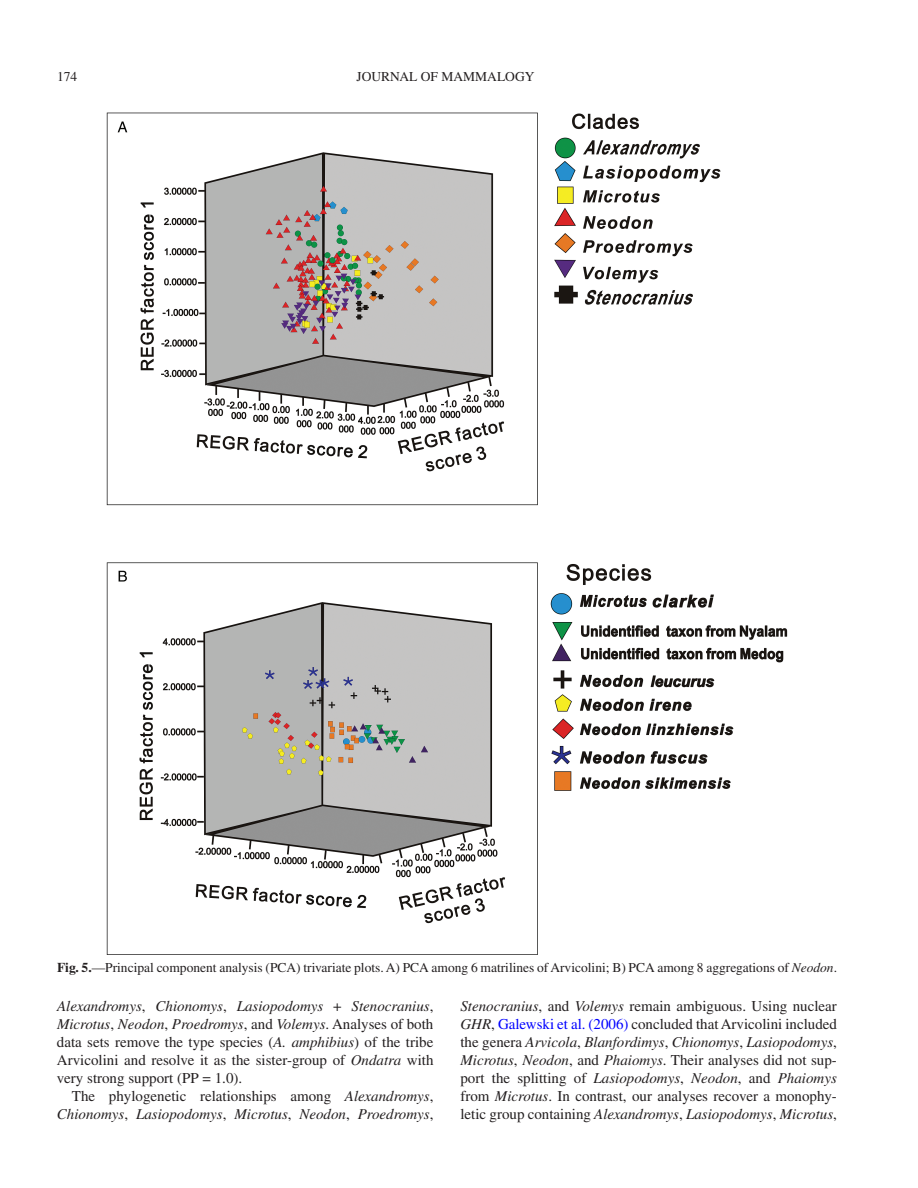
<style>
.page{position:relative;width:918px;height:1188px;background:#fff}
.page>*{position:absolute;margin:0;border:0;box-sizing:border-box;transform-origin:0 0}
.t1{font:15px/18px "Times";color:#231f20;text-align:justify}
.t2{font:italic 15px/18px "Times";color:#231f20;text-align:right}
.t3{font:13.5px "Times";color:#231f20}
.s1{font-weight:700}
.s2{font-style:italic}
.s3{font-style:normal}
.s4{color:#00f}
</style>
<div class="page">
<img style="left:107px;top:112px;width:680px;height:843px">
<p class="t3" style="left:57px;top:69px;width:22px">174</p>
<p class="t3" style="left:356px;top:69px;width:180px">JOURNAL OF MAMMALOGY</p>
<p class="t3" style="left:57px;top:960px;width:782px"><span class="s1">Fig. 5.</span>—Principal component analysis (PCA) trivariate plots. A) PCA among 6 matrilines of Arvicolini; B) PCA among 8 aggregations of <span class="s2">Neodon</span>.</p>
<p class="t1" style="left:57px;top:997px;width:378px"><span class="s2">Alexandromys</span>, <span class="s2">Chionomys</span>, <span class="s2">Lasiopodomys</span> + <span class="s2">Stenocranius</span>, <span class="s2">Microtus</span>, <span class="s2">Neodon</span>, <span class="s2">Proedromys</span>, and <span class="s2">Volemys</span>. Analyses of both data sets remove the type species (<span class="s2">A. amphibius</span>) of the tribe Arvicolini and resolve it as the sister-group of <span class="s2">Ondatra</span> with very strong support (PP = 1.0).</p>
<p class="t2" style="left:57px;top:1087px;width:378px"><span class="s3">The phylogenetic relationships among</span> Alexandromys<span class="s3">,<br></span>Chionomys<span class="s3">,</span> Lasiopodomys<span class="s3">,</span> Microtus<span class="s3">,</span> Neodon<span class="s3">,</span> Proedromys<span class="s3">,</span></p>
<p class="t1" style="left:460px;top:997px;width:378px"><span class="s2">Stenocranius</span>, and <span class="s2">Volemys</span> remain ambiguous. Using nuclear <span class="s2">GHR</span>, <span class="s4">Galewski et al. (2006)</span> concluded that Arvicolini included the genera <span class="s2">Arvicola</span>, <span class="s2">Blanfordimys</span>, <span class="s2">Chionomys</span>, <span class="s2">Lasiopodomys</span>, <span class="s2">Microtus</span>, <span class="s2">Neodon</span>, and <span class="s2">Phaiomys</span>. Their analyses did not sup&shy;port the splitting of <span class="s2">Lasiopodomys</span>, <span class="s2">Neodon</span>, and <span class="s2">Phaiomys </span>from <span class="s2">Microtus</span>. In contrast, our analyses recover a monophy&shy;letic group containing <span class="s2">Alexandromys</span>, <span class="s2">Lasiopodomys</span>, <span class="s2">Microtus</span>,</p>
</div>
